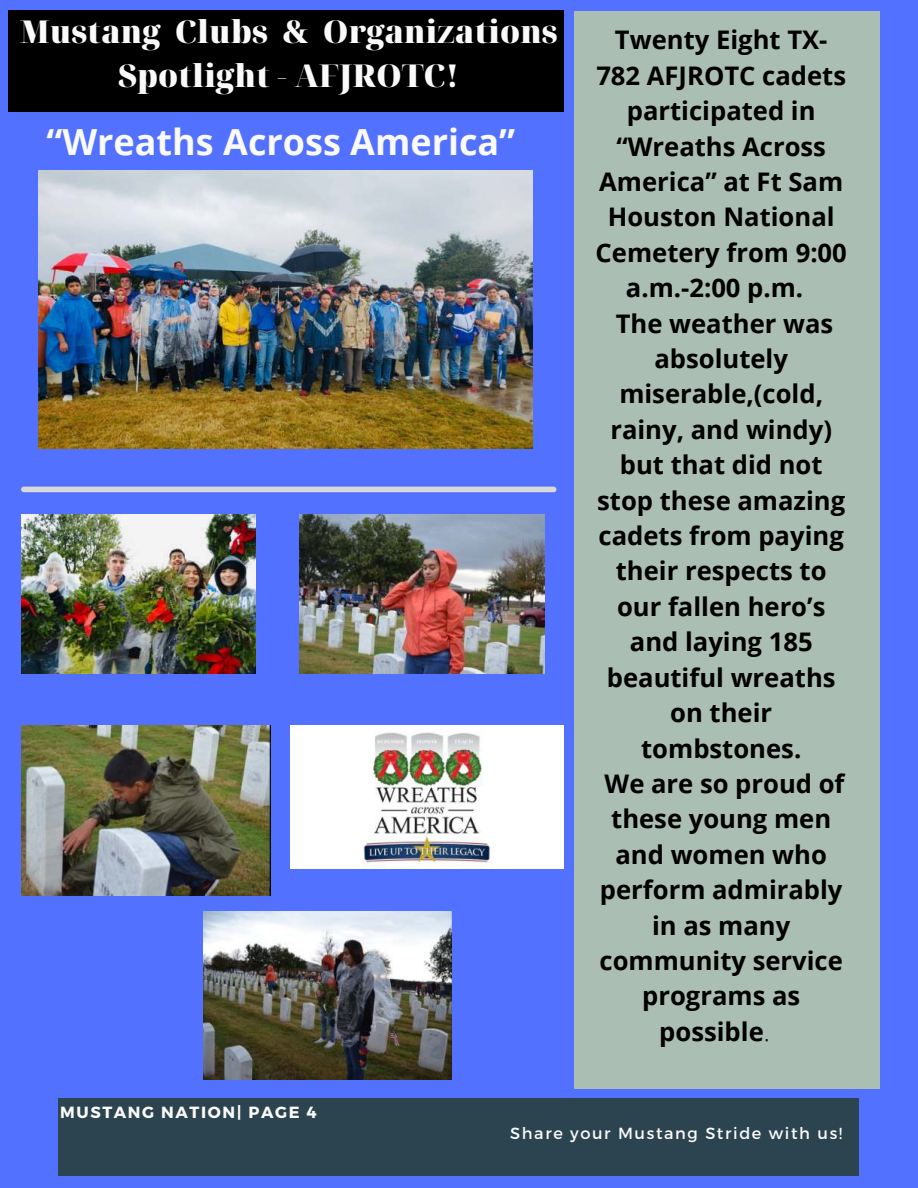
<style>
.page{position:relative;width:918px;height:1188px;background:#5271ff}
.page>*{position:absolute;margin:0;border:0;box-sizing:border-box;transform-origin:0 0}
.t1{font:700 36px "Open Sans";color:#fafafa}
.t2{font:900 31.5px/43.8px "Noto Serif Display";color:#fafafa;text-align:center}
.t3{font:700 25.65px/35.4px "Open Sans";color:#000;text-align:center}
.t4{font:16.2px "Montserrat";letter-spacing:.1em;color:#fafafa}
.t5{font:700 16.2px "Montserrat";letter-spacing:.1em;color:#fafafa}
.s1{font-weight:300}
</style>
<div class="page">
<div style="left:58px;top:1099px;width:801px;height:76px;background:#2c4450"></div>
<div style="left:575px;top:11px;width:305px;height:1078px;background:#aabeb3"></div>
<div style="left:24px;top:487px;width:530px;height:5px;background:#d9d9d9"></div>
<div style="left:8px;top:10px;width:556px;height:101px;background:#000"></div>
<img style="left:39px;top:171px;width:494px;height:278px">
<img style="left:21px;top:514px;width:234px;height:159px">
<img style="left:300px;top:514px;width:245px;height:159px">
<img style="left:203px;top:912px;width:249px;height:167px">
<img style="left:21px;top:726px;width:250px;height:169px">
<img style="left:290px;top:726px;width:273px;height:142px">
<p class="t2" style="left:19px;top:10px;width:540px">Mustang Clubs &amp; Organizations<br>Spotlight - AFJROTC!</p>
<h1 class="t1" style="left:46px;top:117px;width:470px">“Wreaths Across America”</h1>
<p class="t5" style="left:60px;top:1102px;width:258px">MUSTANG NATION| PAGE 4</p>
<p class="t3" style="left:596px;top:22px;width:253px">Twenty Eight TX-<br>782 AFJROTC cadets participated in “Wreaths Across<br>America” at Ft Sam<br>Houston National<br>Cemetery from 9:00 a.m.-2:00 p.m.<br>The weather was absolutely miserable,(cold, rainy, and windy) but that did not stop these amazing cadets from paying their respects to our fallen hero’s and laying 185 beautiful wreaths on their tombstones.<br>We are so proud of these young men and women who perform admirably in as many community service programs as possible<span class="s1">.</span></p>
<p class="t4" style="left:510px;top:1124px;width:334px">Share your Mustang Stride with us!</p>
</div>
